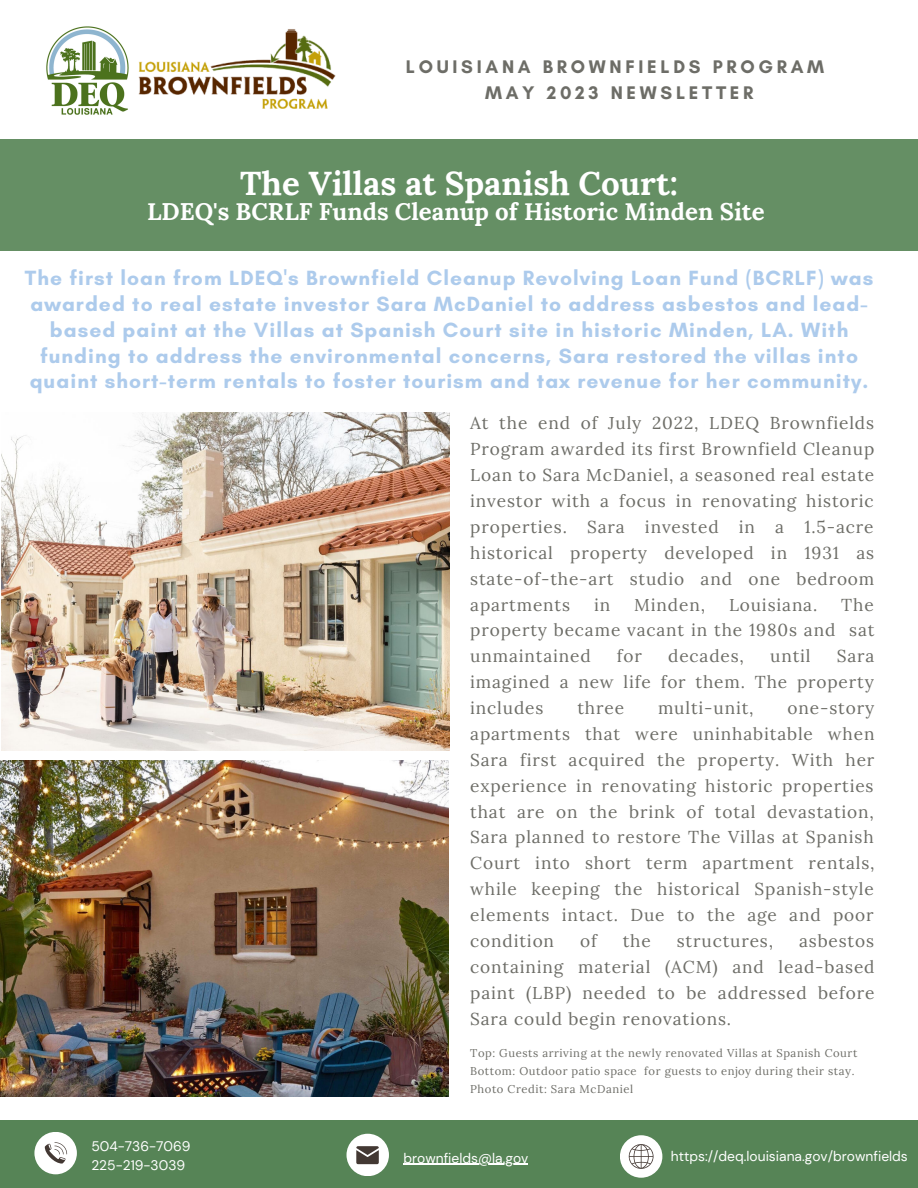
<style>
.page{position:relative;width:918px;height:1188px;background:#fff}
.page>*{position:absolute;margin:0;border:0;box-sizing:border-box;transform-origin:0 0}
.t1{font:700 33px "Lora";color:#fff}
.t2{font:700 24px "Lora";color:#fff}
.t3{font:700 21px/25.8px "Glacial Indifference";letter-spacing:.05em;color:#adcbec;text-align:center}
.t4{font:700 18.6px "Glacial Indifference";letter-spacing:.2em;color:#6d6d67}
.t5{font:17.25px/25.8px "Lora";letter-spacing:.05em;color:#6d6d67;text-align:justify}
.t6{font:13.8px "DM Sans";color:#fff}
.t7{font:11.25px "Lora";letter-spacing:.05em;color:#6d6d67}
</style>
<div class="page">
<div style="left:0;top:140px;width:918px;height:111px;background:#658f64"></div>
<img style="left:1px;top:413px;width:448px;height:337px">
<img style="left:0;top:760px;width:449px;height:336px">
<img style="left:46px;top:26px;width:83px;height:89px">
<img style="left:138px;top:29px;width:198px;height:80px">
<div style="left:310px;top:1120px;width:302px;height:68px;background:#568456"></div>
<div style="left:0;top:1120px;width:309px;height:68px;background:#568456"></div>
<div style="left:612px;top:1120px;width:306px;height:68px;background:#568456"></div>
<div style="left:34px;top:1132px;width:43px;height:42px;background:#fff;border-radius:50%"></div>
<svg style="left:45px;top:1142px;width:22px;height:22px"></svg>
<div style="left:347px;top:1134px;width:42px;height:42px;background:#fff;border-radius:50%"></div>
<svg style="left:356px;top:1146px;width:23px;height:18px"></svg>
<div style="left:620px;top:1135px;width:42px;height:43px;background:#fff;border-radius:50%"></div>
<svg style="left:629px;top:1144px;width:25px;height:25px"></svg>
<hr style="left:403px;top:1164px;width:125px;height:1px;background:#fff">
<p class="t4" style="left:406px;top:56px;width:420px">LOUISIANA BROWNFIELDS PROGRAM</p>
<p class="t4" style="left:485px;top:81px;width:270px">MAY 2023 NEWSLETTER</p>
<p class="t1" style="left:240px;top:161px;width:439px">The Villas at Spanish Court:</p>
<p class="t2" style="left:147px;top:196px;width:619px">LDEQ's BCRLF Funds Cleanup of Historic Minden Site</p>
<p class="t3" style="left:25px;top:265px;width:850px">The first loan from LDEQ's Brownfield Cleanup Revolving Loan Fund (BCRLF) was awarded to real estate investor Sara McDaniel to address asbestos and lead&shy;based paint at the Villas at Spanish Court site in historic Minden, LA. With funding to address the environmental concerns, Sara restored the villas into quaint short-term rentals to foster tourism and tax revenue for her community.</p>
<p class="t5" style="left:470px;top:410px;width:406px">At the end of July 2022, LDEQ Brownfields Program awarded its first Brownfield Cleanup Loan to Sara McDaniel, a seasoned real estate investor with a focus in renovating historic properties. Sara invested in a 1.5-acre historical property developed in 1931 as state-of-the-art studio and one bedroom apartments</p>
<p class="t5" style="left:470px;top:591px;width:406px;text-indent:371px">The property became vacant in the 1980s and sat unmaintained</p>
<p class="t5" style="left:594px;top:591px;width:18px">in</p>
<p class="t5" style="left:634px;top:591px;width:72px">Minden,</p>
<p class="t5" style="left:729px;top:591px;width:90px">Louisiana.</p>
<p class="t5" style="left:617px;top:643px;width:27px">for</p>
<p class="t5" style="left:668px;top:643px;width:77px">decades,</p>
<p class="t5" style="left:770px;top:643px;width:42px">until</p>
<p class="t5" style="left:470px;top:643px;width:406px;text-indent:367px">Sara imagined a new life for them. The property includes</p>
<p class="t5" style="left:577px;top:695px;width:48px">three</p>
<p class="t5" style="left:658px;top:695px;width:97px">multi-unit,</p>
<p class="t5" style="left:470px;top:695px;width:406px;text-indent:317px">one-story apartments that were uninhabitable when Sara first acquired the property. With her experience in renovating historic properties that are on the brink of total devastation, Sara planned to restore The Villas at Spanish Court into short term apartment rentals, while keeping the historical Spanish-style elements intact. Due to the age and poor condition</p>
<p class="t5" style="left:580px;top:928px;width:18px">of</p>
<p class="t5" style="left:623px;top:928px;width:30px">the</p>
<p class="t5" style="left:677px;top:928px;width:98px">structures,</p>
<p class="t5" style="left:470px;top:928px;width:406px;text-indent:329px">asbestos containing material (ACM) and lead-based paint (LBP) needed to be addressed before Sara could begin renovations.</p>
<p class="t7" style="left:470px;top:1046px;width:389px">Top: Guests arriving at the newly renovated Villas at Spanish Court</p>
<p class="t7" style="left:470px;top:1064px;width:386px">Bottom: Outdoor patio space for guests to enjoy during their stay.</p>
<p class="t7" style="left:470px;top:1082px;width:164px">Photo Credit: Sara McDaniel</p>
<p class="t6" style="left:91px;top:1137px;width:101px">504-736-7069</p>
<p class="t6" style="left:91px;top:1157px;width:95px">225-219-3039</p>
<p class="t6" style="left:403px;top:1149px;width:126px">brownfields@la.gov</p>
<p class="t6" style="left:671px;top:1147px;width:239px">https://deq.louisiana.gov/brownfields</p>
</div>
